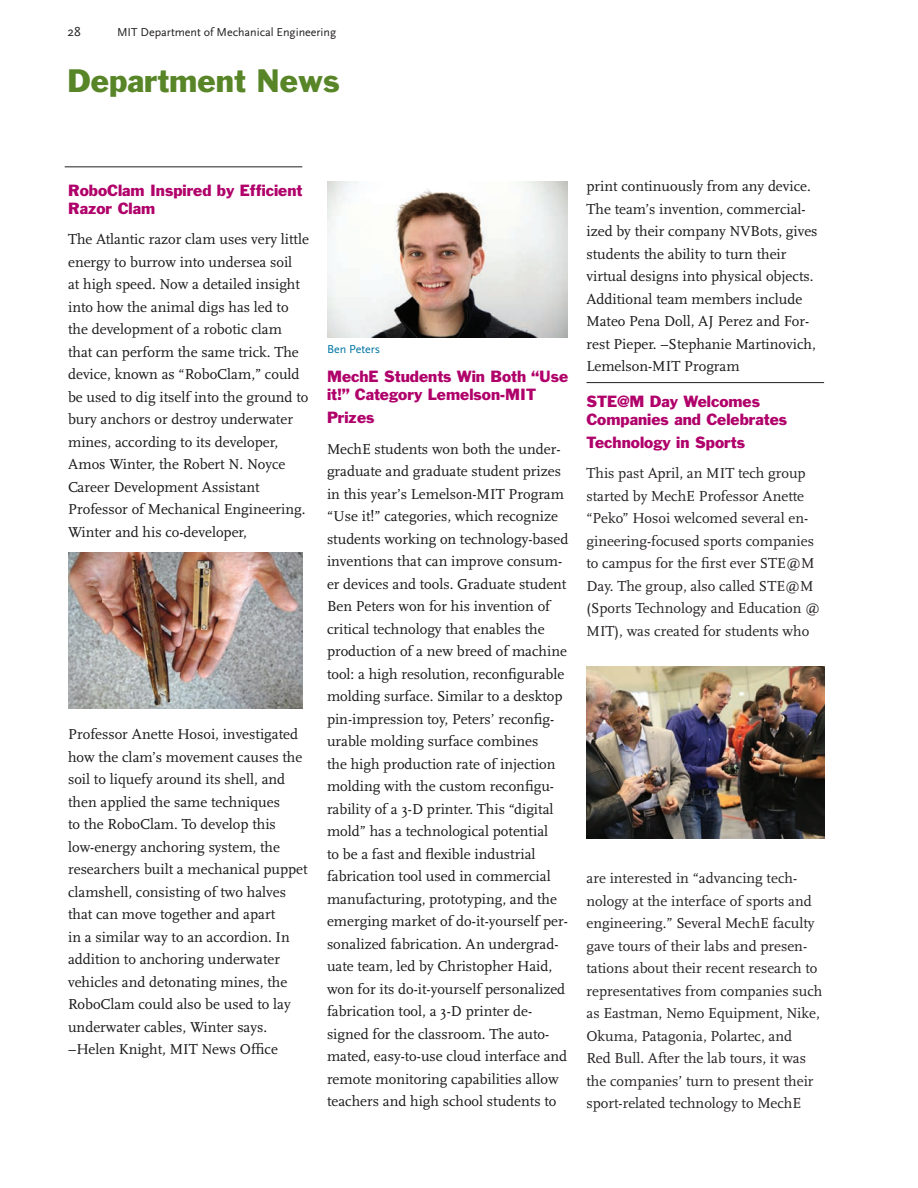
<style>
.page{position:relative;width:918px;height:1188px;background:#fff}
.page>*{position:absolute;margin:0;border:0;box-sizing:border-box;transform-origin:0 0}
.t1{font:30px "Franklin Gothic";color:#588527}
.t2{font:15px/22.5px "Scala";color:#181717}
.t3{font:15px/22.5px "Scala";color:#231f20}
.t4{font:15px/18px "Franklin Gothic";color:#b0016a}
.t5{font:13.5px "Scala Sans";color:#231f20}
.t6{font:12px "Scala Sans";color:#231f20}
.t7{font:12px "Scala Sans";color:#0076a3}
</style>
<div class="page">
<img style="left:586px;top:667px;width:238px;height:172px">
<hr style="left:65px;top:167px;width:237px;height:1px;background:#231f20">
<hr style="left:586px;top:382px;width:238px;height:1px;background:#231f20">
<img style="left:327px;top:182px;width:241px;height:156px">
<img style="left:68px;top:553px;width:234px;height:155px">
<p class="t5" style="left:68px;top:24px;width:15px">28</p>
<p class="t6" style="left:117px;top:26px;width:221px">MIT Department of Mechanical Engineering</p>
<h1 class="t1" style="left:68px;top:61px;width:274px">Department News</h1>
<p class="t4" style="left:68px;top:181px;width:236px">RoboClam Inspired by Efficient<br>Razor Clam</p>
<p class="t2" style="left:68px;top:228px;width:242px">The Atlantic razor clam uses very little energy to burrow into undersea soil<br>at high speed. Now a detailed insight into how the animal digs has led to the development of a robotic clam that can perform the same trick. The device, known as “RoboClam,” could be used to dig itself into the ground to bury anchors or destroy underwater mines, according to its developer, Amos Winter, the Robert N. Noyce Career Development Assistant Professor of Mechanical Engineering.<br>Winter and his co-developer,</p>
<p class="t2" style="left:68px;top:723px;width:241px">Professor Anette Hosoi, investigated how the clam’s movement causes the soil to liquefy around its shell, and then applied the same techniques<br>to the RoboClam. To develop this low-energy anchoring system, the researchers built a mechanical puppet clamshell, consisting of two halves that can move together and apart<br>in a similar way to an accordion. In addition to anchoring underwater vehicles and detonating mines, the RoboClam could also be used to lay underwater cables, Winter says. –Helen Knight, MIT News Office</p>
<p class="t7" style="left:327px;top:343px;width:55px">Ben Peters</p>
<p class="t4" style="left:327px;top:368px;width:243px">MechE Students Win Both “Use it!” Category Lemelson-MIT</p>
<p class="t4" style="left:327px;top:408px;width:49px">Prizes</p>
<p class="t2" style="left:327px;top:438px;width:243px">MechE students won both the under&shy;graduate and graduate student prizes in this year’s Lemelson-MIT Program “Use it!” categories, which recognize students working on technology-based inventions that can improve consum&shy;er devices and tools. Graduate student Ben Peters won for his invention of critical technology that enables the production of a new breed of machine tool: a high resolution, reconfigurable molding surface. Similar to a desktop pin-impression toy, Peters’ reconfig&shy;urable molding surface combines<br>the high production rate of injection molding with the custom reconfigu&shy;rability of a 3-D printer. This “digital mold” has a technological potential<br>to be a fast and flexible industrial fabrication tool used in commercial manufacturing, prototyping, and the emerging market of do-it-yourself per&shy;sonalized fabrication. An undergrad&shy;uate team, led by Christopher Haid, won for its do-it-yourself personalized fabrication tool, a 3-D printer de&shy;signed for the classroom. The auto&shy;mated, easy-to-use cloud interface and remote monitoring capabilities allow teachers and high school students to</p>
<p class="t2" style="left:586px;top:175px;width:233px">print continuously from any device.<br>The team’s invention, commercial&shy;ized by their company NVBots, gives students the ability to turn their virtual designs into physical objects.<br>Additional team members include Mateo Pena Doll, AJ Perez and For&shy;rest Pieper. –Stephanie Martinovich, Lemelson-MIT Program</p>
<p class="t4" style="left:586px;top:392px;width:202px">STE@M Day Welcomes<br>Companies and Celebrates</p>
<p class="t4" style="left:586px;top:433px;width:160px">Technology in Sports</p>
<p class="t3" style="left:586px;top:462px;width:235px">This past April, an MIT tech group started by MechE Professor Anette “Peko” Hosoi welcomed several en&shy;gineering-focused sports companies to campus for the first ever STE@M Day. The group, also called STE@M (Sports Technology and Education @ MIT), was created for students who</p>
<p class="t3" style="left:586px;top:867px;width:237px">are interested in “advancing tech&shy;nology at the interface of sports and engineering.” Several MechE faculty gave tours of their labs and presen&shy;tations about their recent research to representatives from companies such as Eastman, Nemo Equipment, Nike, Okuma, Patagonia, Polartec, and<br>Red Bull. After the lab tours, it was the companies’ turn to present their sport-related technology to MechE</p>
</div>
